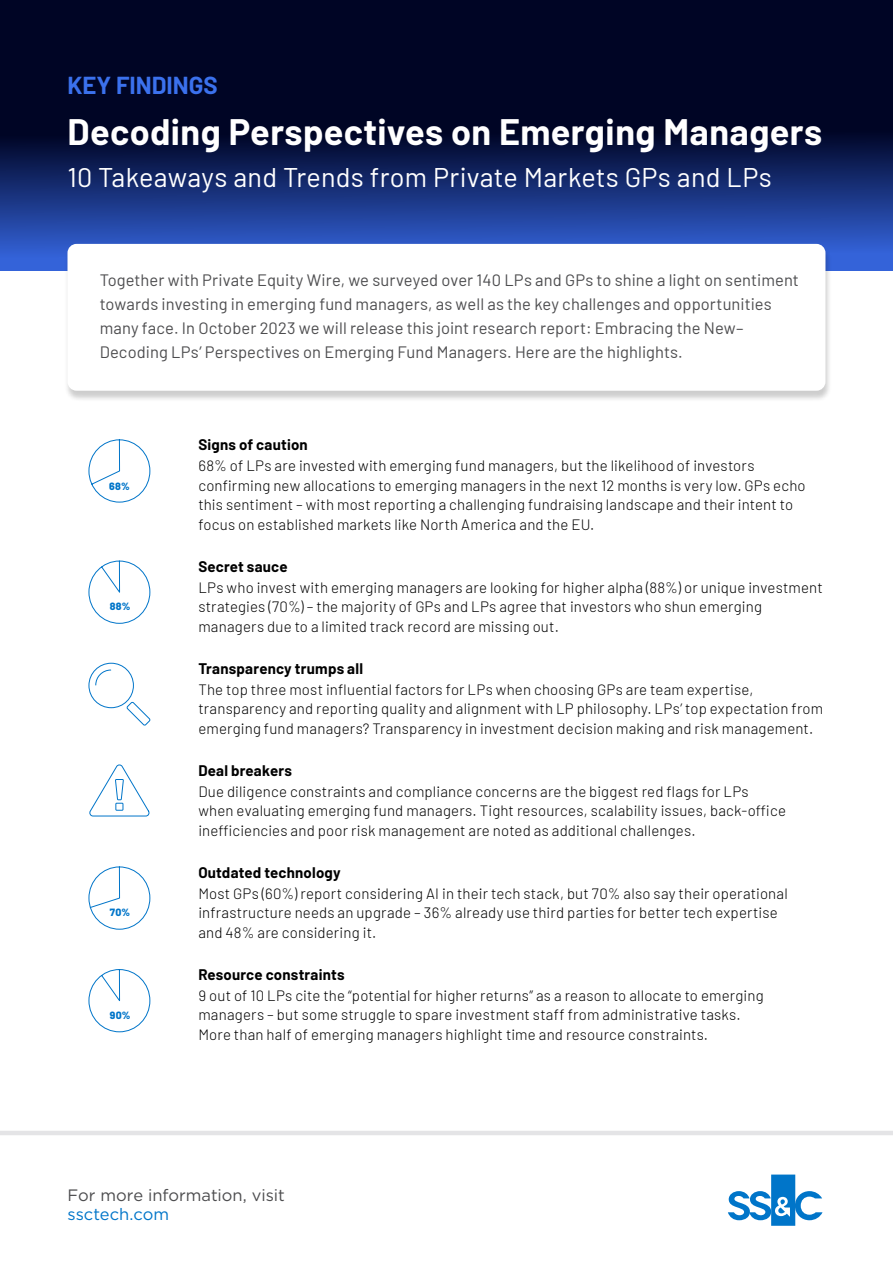
<style>
.page{position:relative;width:893px;height:1263px;background:#fff}
.page>*{position:absolute;margin:0;border:0;box-sizing:border-box;transform-origin:0 0}
.t1{font:700 36px "Barlow";letter-spacing:.01em;color:#fff}
.t2{font:27px "Barlow";letter-spacing:.01em;color:#fff}
.t3{font:700 24px "Barlow";color:#3b71ed}
.t4{font:16.5px/24px "Barlow";letter-spacing:.005em;color:#4d4d4f}
.t5{font:16.5px "Gotham";letter-spacing:-.005em;color:#4d4d4f}
.t6{font:16.5px "Gotham";color:#0075c9}
.t7{font:300 15px/19.5px "Barlow";letter-spacing:.01em;color:#000}
.t8{font:700 15px "Barlow";letter-spacing:.015em;color:#000}
.t9{font:800 10.5px "Barlow";letter-spacing:.03em;color:#0075c9}
</style>
<div class="page">
<hr style="left:0;top:1131px;width:893px;height:4px;background:#e4e4e6">
<div style="left:0;top:0;width:893px;height:271px;background:#000525"></div>
<div style="left:0;top:121px;width:893px;height:150px;background:linear-gradient(to bottom,#000018,#396be8)"></div>
<div style="left:64px;top:245px;width:768px;height:157px;background:#000;opacity:.2"></div>
<div style="left:68px;top:244px;width:757px;height:147px;background:#fff;border-radius:9px"></div>
<svg style="left:88px;top:439px;width:63px;height:64px"></svg>
<svg style="left:89px;top:764px;width:61px;height:53px"></svg>
<svg style="left:88px;top:662px;width:62px;height:64px"></svg>
<svg style="left:88px;top:560px;width:63px;height:64px"></svg>
<svg style="left:88px;top:969px;width:63px;height:63px"></svg>
<svg style="left:88px;top:866px;width:63px;height:64px"></svg>
<svg style="left:728px;top:1174px;width:94px;height:52px"></svg>
<h3 class="t3" style="left:68px;top:68px;width:152px">KEY FINDINGS</h3>
<h1 class="t1" style="left:68px;top:106px;width:756px">Decoding Perspectives on Emerging Managers</h1>
<h2 class="t2" style="left:68px;top:158px;width:706px">10 Takeaways and Trends from Private Markets GPs and LPs</h2>
<p class="t4" style="left:100px;top:266px;width:701px">Together with Private Equity Wire, we surveyed over 140 LPs and GPs to shine a light on sentiment towards investing in emerging fund managers, as well as the key challenges and opportunities many face. In October 2023 we will release this joint research report: Embracing the New– Decoding LPs’ Perspectives on Emerging Fund Managers. Here are the highlights.</p>
<p class="t9" style="left:109px;top:478px;width:22px">68%</p>
<p class="t9" style="left:110px;top:599px;width:22px">88%</p>
<p class="t9" style="left:110px;top:904px;width:22px">70%</p>
<p class="t9" style="left:110px;top:1007px;width:22px">90%</p>
<p class="t8" style="left:198px;top:433px;width:111px">Signs of caution</p>
<p class="t7" style="left:198px;top:455px;width:609px">68% of LPs are invested with emerging fund managers, but the likelihood of investors confirming new allocations to emerging managers in the next 12 months is very low. GPs echo this sentiment – with most reporting a challenging fundraising landscape and their intent to focus on established markets like North America and the EU.</p>
<p class="t8" style="left:198px;top:555px;width:91px">Secret sauce</p>
<p class="t7" style="left:198px;top:576px;width:626px">LPs who invest with emerging managers are looking for higher alpha (88%) or unique investment strategies (70%) – the majority of GPs and LPs agree that investors who shun emerging managers due to a limited track record are missing out.</p>
<p class="t8" style="left:198px;top:657px;width:166px">Transparency trumps all</p>
<p class="t7" style="left:198px;top:678px;width:626px">The top three most influential factors for LPs when choosing GPs are team expertise, transparency and reporting quality and alignment with LP philosophy. LPs’ top expectation from emerging fund managers? Transparency in investment decision making and risk management.</p>
<p class="t8" style="left:198px;top:759px;width:95px">Deal breakers</p>
<p class="t7" style="left:198px;top:780px;width:589px">Due diligence constraints and compliance concerns are the biggest red flags for LPs when evaluating emerging fund managers. Tight resources, scalability issues, back-office inefficiencies and poor risk management are noted as additional challenges.</p>
<p class="t8" style="left:198px;top:861px;width:144px">Outdated technology</p>
<p class="t7" style="left:198px;top:882px;width:591px">Most GPs (60%) report considering AI in their tech stack, but 70% also say their operational infrastructure needs an upgrade – 36% already use third parties for better tech expertise and 48% are considering it.</p>
<p class="t8" style="left:198px;top:963px;width:148px">Resource constraints</p>
<p class="t7" style="left:198px;top:984px;width:567px">9 out of 10 LPs cite the “potential for higher returns” as a reason to allocate to emerging managers – but some struggle to spare investment staff from administrative tasks.<br>More than half of emerging managers highlight time and resource constraints.</p>
<p class="t5" style="left:68px;top:1186px;width:219px">For more information, visit</p>
<p class="t6" style="left:68px;top:1205px;width:103px">ssctech.com</p>
</div>
